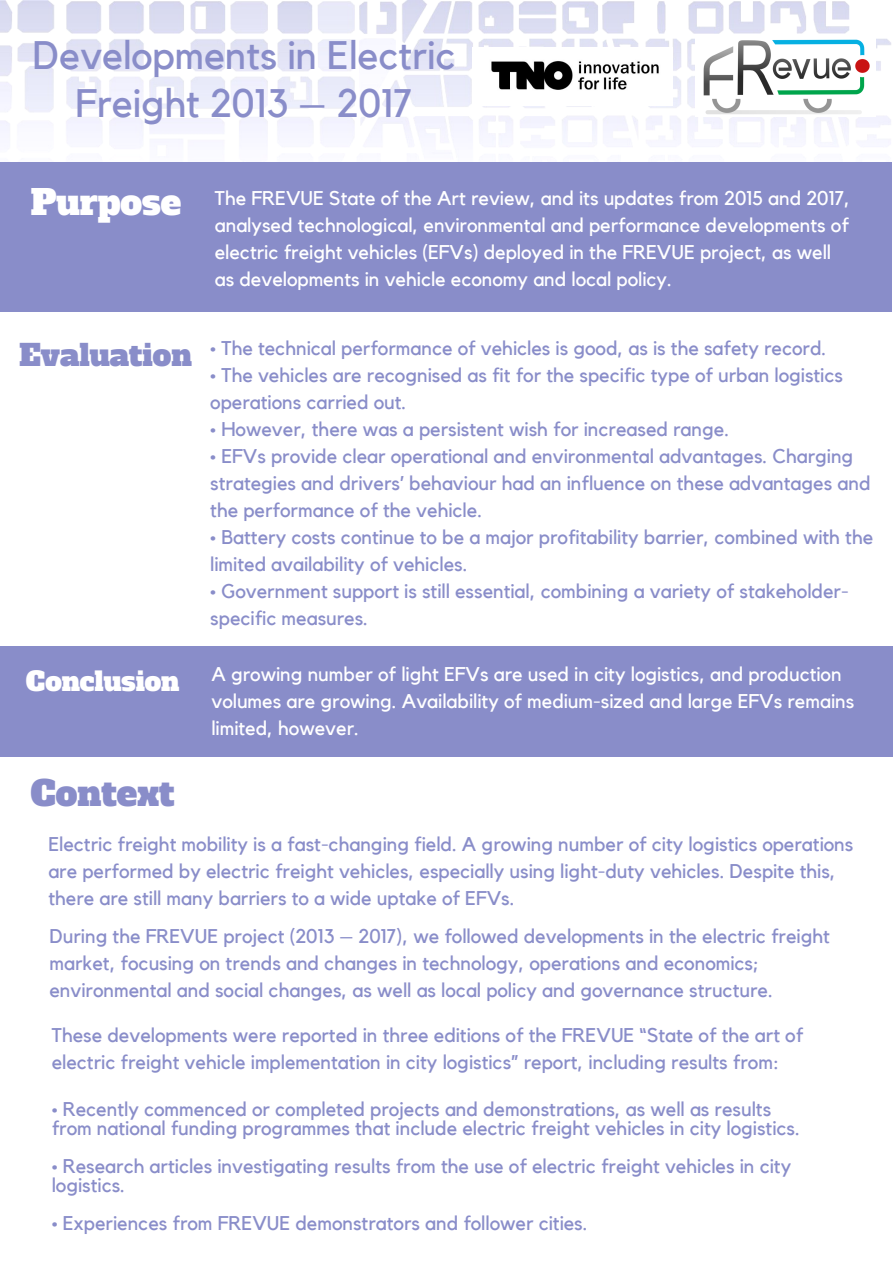
<style>
.page{position:relative;width:893px;height:1263px;background:#fff}
.page>*{position:absolute;margin:0;border:0;box-sizing:border-box;transform-origin:0 0}
.t1{font:39.6px/48.3px "Kollektif";color:#898dc9;text-align:center}
.t2{font:34.65px "Alfa Slab One";color:#898dc9}
.t3{font:26.4px "Alfa Slab One";color:#fff}
.t4{font:19.8px/27px "Kollektif";color:#898dc9}
.t5{font:19.8px/27px "Kollektif";color:#fff}
.s1{font-family:"Alfa Slab One";font-size:34.65px}
.s2{font-family:"Alfa Slab One";font-size:29.7px}
</style>
<div class="page">
<img style="left:0;top:0;width:892px;height:251px">
<div style="left:0;top:162px;width:891px;height:149px;background:#898dc9"></div>
<div style="left:0;top:646px;width:892px;height:110px;background:#898dc9"></div>
<img style="left:472px;top:47px;width:200px;height:59px">
<img style="left:695px;top:37px;width:180px;height:80px">
<h1 class="t1" style="left:32px;top:32px;width:424px">Developments in Electric<br>Freight 2013 – 2017</h1>
<p class="t5" style="left:215px;top:185px;width:636px;text-indent:-184px"><span class="s1">Purpose</span> The FREVUE State of the Art review, and its updates from 2015 and 2017, analysed technological, environmental and performance developments of electric freight vehicles (EFVs) deployed in the FREVUE project, as well as developments in vehicle economy and local policy.</p>
<p class="t4" style="left:19px;top:336px;width:808px"><span class="s2">Evaluation</span> • The technical performance of vehicles is good, as is the safety record.</p>
<p class="t4" style="left:210px;top:363px;width:634px">• The vehicles are recognised as fit for the specific type of urban logistics operations carried out.</p>
<p class="t4" style="left:210px;top:417px;width:520px">• However, there was a persistent wish for increased range.</p>
<p class="t4" style="left:210px;top:443px;width:661px">• EFVs provide clear operational and environmental advantages. Charging strategies and drivers’ behaviour had an influence on these advantages and the performance of the vehicle.</p>
<p class="t4" style="left:210px;top:524px;width:664px">• Battery costs continue to be a major profitability barrier, combined with the limited availability of vehicles.</p>
<p class="t4" style="left:210px;top:578px;width:640px">• Government support is still essential, combining a variety of stakeholder&shy;specific measures.</p>
<h3 class="t3" style="left:26px;top:664px;width:155px">Conclusion</h3>
<p class="t5" style="left:211px;top:662px;width:644px">A growing number of light EFVs are used in city logistics, and production volumes are growing. Availability of medium-sized and large EFVs remains limited, however.</p>
<h2 class="t2" style="left:30px;top:770px;width:146px">Context</h2>
<p class="t4" style="left:48px;top:831px;width:806px">Electric freight mobility is a fast-changing field. A growing number of city logistics operations are performed by electric freight vehicles, especially using light-duty vehicles. Despite this, there are still many barriers to a wide uptake of EFVs.</p>
<p class="t4" style="left:49px;top:923px;width:782px">During the FREVUE project (2013 – 2017), we followed developments in the electric freight market, focusing on trends and changes in technology, operations and economics; environmental and social changes, as well as local policy and governance structure.</p>
<p class="t4" style="left:52px;top:1022px;width:753px">These developments were reported in three editions of the FREVUE “State of the art of electric freight vehicle implementation in city logistics” report, including results from:</p>
<p class="t4" style="left:52px;top:1100px;width:749px;line-height:19px">• Recently commenced or completed projects and demonstrations, as well as results from national funding programmes that include electric freight vehicles in city logistics.</p>
<p class="t4" style="left:52px;top:1157px;width:741px;line-height:19px">• Research articles investigating results from the use of electric freight vehicles in city logistics.</p>
<p class="t4" style="left:52px;top:1211px;width:537px">• Experiences from FREVUE demonstrators and follower cities.</p>
</div>
